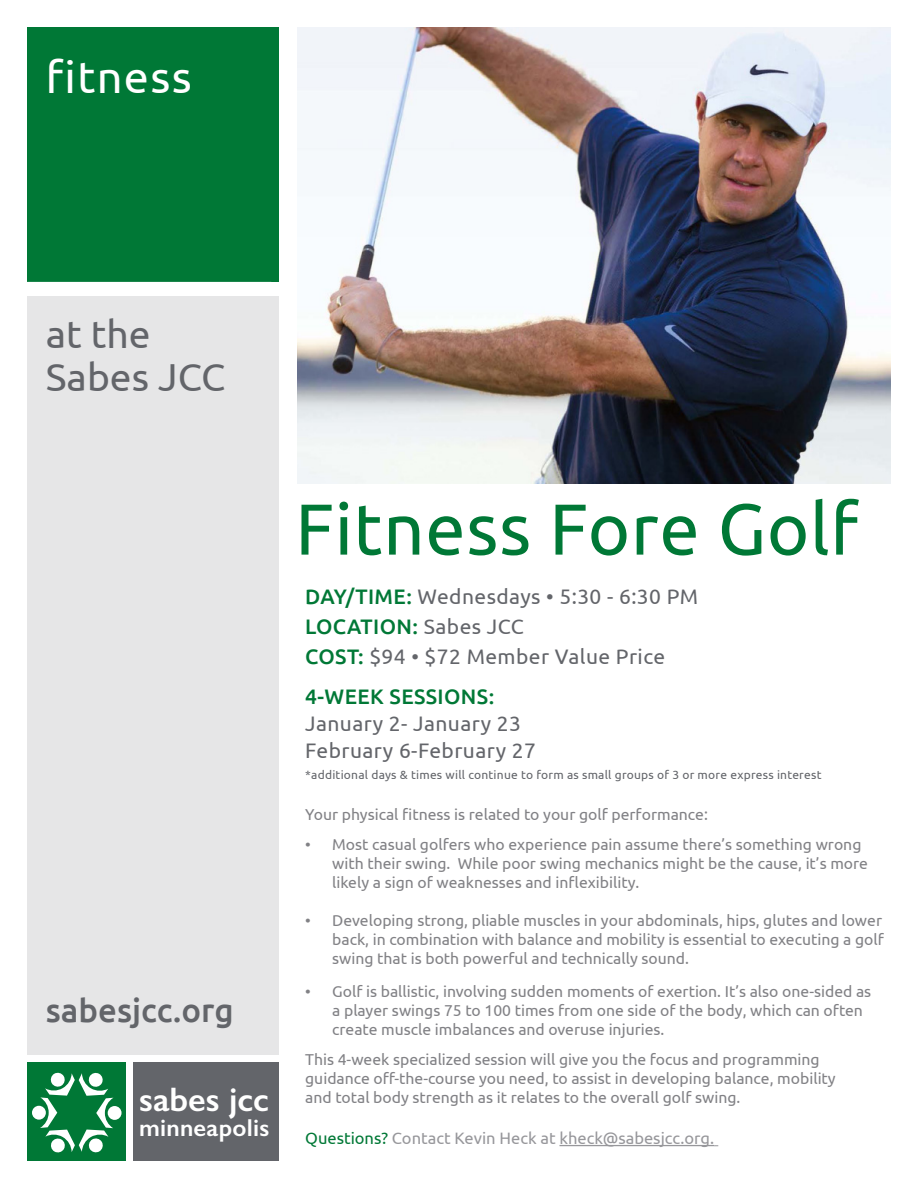
<style>
.page{position:relative;width:918px;height:1188px;background:#fff}
.page>*{position:absolute;margin:0;border:0;box-sizing:border-box;transform-origin:0 0}
.t1{font:72px "Ubuntu";letter-spacing:.01em;color:#007836}
.t2{font:45px "Ubuntu";letter-spacing:.03em;color:#fff}
.t3{font:39px/43.5px "Ubuntu";color:#63656a}
.t4{font:600 34.05px "Gill Sans";color:#fff}
.t5{font:500 33px "Ubuntu";color:#63656a}
.t6{font:600 24.6px "Gill Sans";letter-spacing:.01em;color:#fff}
.t7{font:21px "Ubuntu";letter-spacing:.02em;color:#63656a}
.t8{font:500 21px "Ubuntu";letter-spacing:.02em;color:#007836}
.t9{font:16.5px "Ubuntu";color:#97979b}
.t10{font:15.75px/18.9px "Ubuntu";color:#818185}
.t11{font:12px "Ubuntu";letter-spacing:.02em;color:#63656a}
.s1{font-weight:500;color:#007836}
.s2{font-weight:400;color:#63656a}
.s3{color:#007836}
</style>
<div class="page">
<div style="left:27px;top:27px;width:251px;height:255px;background:#007836"></div>
<div style="left:27px;top:296px;width:251px;height:758px;background:#e6e6e7"></div>
<img style="left:298px;top:27px;width:593px;height:457px">
<hr style="left:560px;top:1145px;width:154px;height:1px;background:#97979b">
<div style="left:28px;top:1063px;width:98px;height:98px;background:#007836"></div>
<div style="left:133px;top:1063px;width:145px;height:98px;background:#63656a"></div>
<div style="left:32px;top:1106px;width:14px;height:14px;background:#fff;border-radius:50%"></div>
<div style="left:108px;top:1106px;width:14px;height:14px;background:#fff;border-radius:50%"></div>
<svg style="left:40px;top:1072px;width:73px;height:81px"></svg>
<p class="t2" style="left:46px;top:50px;width:148px">fitness</p>
<p class="t3" style="left:46px;top:311px;width:181px">at the<br>Sabes JCC</p>
<p class="t5" style="left:46px;top:990px;width:189px">sabesjcc.org</p>
<p class="t4" style="left:139px;top:1079px;width:131px">sabes jcc</p>
<p class="t6" style="left:139px;top:1113px;width:131px">minneapolis</p>
<p class="t1" style="left:295px;top:485px;width:564px">Fitness Fore Golf</p>
<p class="t7" style="left:305px;top:583px;width:395px"><span class="s1">DAY/TIME:</span> Wednesdays • 5:30 - 6:30 PM</p>
<p class="t8" style="left:305px;top:613px;width:220px">LOCATION: <span class="s2">Sabes JCC</span></p>
<p class="t7" style="left:305px;top:643px;width:362px"><span class="s1">COST:</span> $94 • $72 Member Value Price</p>
<p class="t8" style="left:305px;top:683px;width:191px">4-WEEK SESSIONS:</p>
<p class="t7" style="left:305px;top:711px;width:217px">January 2- January 23</p>
<p class="t7" style="left:305px;top:738px;width:232px">February 6-February 27</p>
<p class="t11" style="left:305px;top:767px;width:518px">*additional days &amp; times will continue to form as small groups of 3 or more express interest</p>
<p class="t10" style="left:305px;top:805px;width:404px">Your physical fitness is related to your golf performance:</p>
<p class="t10" style="left:332px;top:835px;width:537px;text-indent:-27px">• Most casual golfers who experience pain assume there’s something wrong with their swing. While poor swing mechanics might be the cause, it’s more likely a sign of weaknesses and inflexibility.</p>
<p class="t10" style="left:332px;top:910px;width:553px;text-align:justify;text-indent:-27px">• Developing strong, pliable muscles in your abdominals, hips, glutes and lower back, in combination with balance and mobility is essential to executing a golf swing that is both powerful and technically sound.</p>
<p class="t10" style="left:332px;top:982px;width:541px;text-indent:-27px">• Golf is ballistic, involving sudden moments of exertion. It’s also one-sided as a player swings 75 to 100 times from one side of the body, which can often create muscle imbalances and overuse injuries.</p>
<p class="t10" style="left:305px;top:1050px;width:532px">This 4-week specialized session will give you the focus and programming guidance off-the-course you need, to assist in developing balance, mobility</p>
<p class="t10" style="left:305px;top:1087px;width:437px">and total body strength as it relates to the overall golf swing.</p>
<p class="t9" style="left:305px;top:1128px;width:410px"><span class="s3">Questions?</span> Contact Kevin Heck at kheck@sabesjcc.org.</p>
</div>
